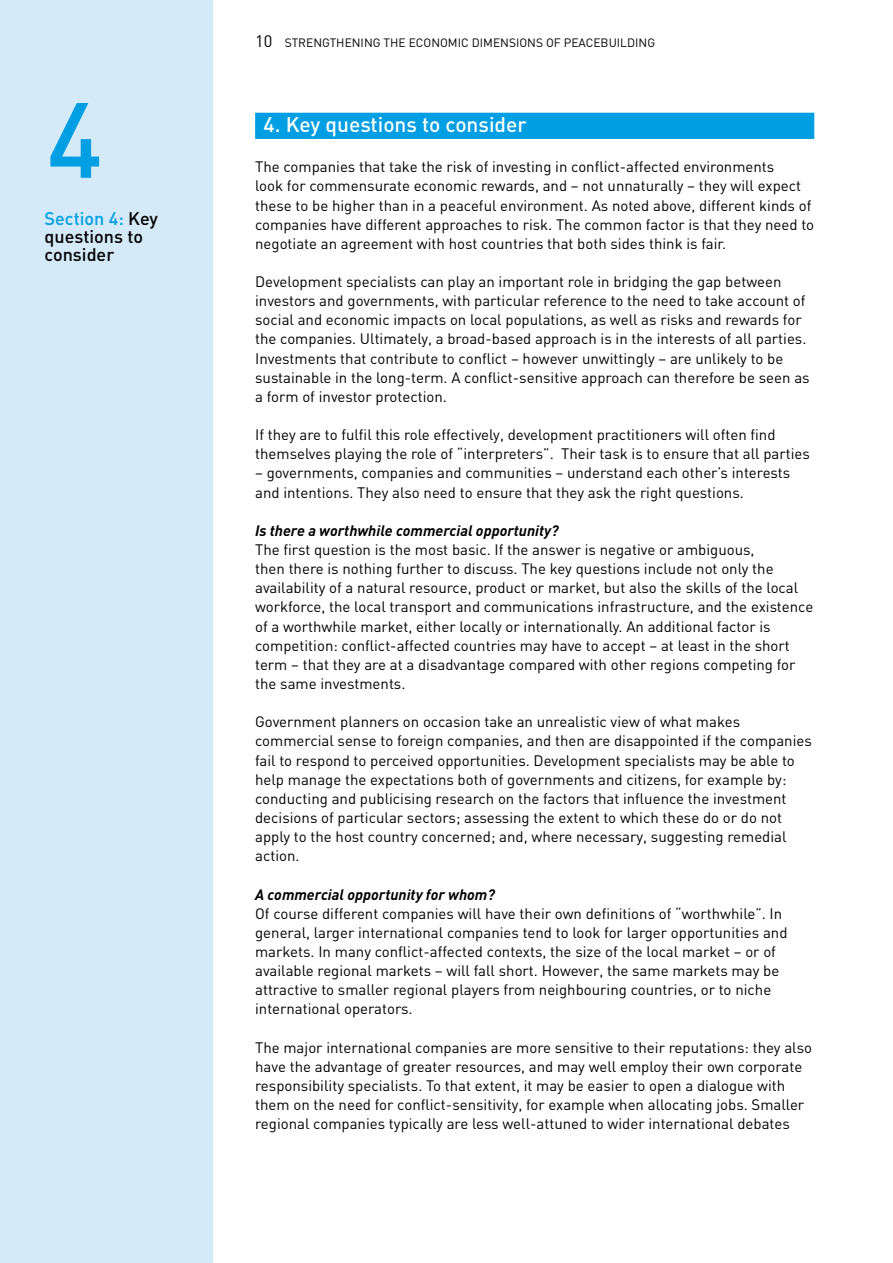
<style>
.page{position:relative;width:893px;height:1263px;background:#fff}
.page>*{position:absolute;margin:0;border:0;box-sizing:border-box;transform-origin:0 0}
.t1{font:500 105px "DIN";color:#009ee2}
.t2{font:500 21px "DIN";color:#fff}
.t3{font:500 18px/18px "DIN";color:#000}
.t4{font:15px/19.2px "DIN";color:#000}
.t5{font:italic 700 15px "DIN";color:#000}
.t6{font:12px "DIN";color:#000}
.s1{color:#009ee2}
.s2{font-size:16.5px}
</style>
<div class="page">
<div style="left:0;top:0;width:213px;height:1263px;background:#d4eaf9"></div>
<div style="left:255px;top:113px;width:559px;height:26px;background:#009ee2"></div>
<h1 class="t1" style="left:47px;top:73px;width:57px">4</h1>
<p class="t3" style="left:45px;top:209px;width:115px"><span class="s1">Section 4:</span> Key questions to consider</p>
<p class="t6" style="left:255px;top:36px;width:402px"><span class="s2">10</span> STRENGTHENING THE ECONOMIC DIMENSIONS OF PEACEBUILDING</p>
<h2 class="t2" style="left:264px;top:111px;width:265px">4. Key questions to consider</h2>
<p class="t4" style="left:255px;top:157px;width:561px">The companies that take the risk of investing in conflict-affected environments<br>look for commensurate economic rewards, and – not unnaturally – they will expect these to be higher than in a peaceful environment. As noted above, different kinds of companies have different approaches to risk. The common factor is that they need to negotiate an agreement with host countries that both sides think is fair.</p>
<p class="t4" style="left:255px;top:272px;width:556px">Development specialists can play an important role in bridging the gap between investors and governments, with particular reference to the need to take account of social and economic impacts on local populations, as well as risks and rewards for the companies. Ultimately, a broad-based approach is in the interests of all parties.<br>Investments that contribute to conflict – however unwittingly – are unlikely to be sustainable in the long-term. A conflict-sensitive approach can therefore be seen as a form of investor protection.</p>
<p class="t4" style="left:255px;top:425px;width:556px">If they are to fulfil this role effectively, development practitioners will often find themselves playing the role of “interpreters”. Their task is to ensure that all parties</p>
<p class="t4" style="left:255px;top:463px;width:537px">– governments, companies and communities – understand each other’s interests and intentions. They also need to ensure that they ask the right questions.</p>
<p class="t5" style="left:255px;top:521px;width:305px">Is there a worthwhile commercial opportunity?</p>
<p class="t4" style="left:255px;top:540px;width:560px">The first question is the most basic. If the answer is negative or ambiguous,<br>then there is nothing further to discuss. The key questions include not only the availability of a natural resource, product or market, but also the skills of the local workforce, the local transport and communications infrastructure, and the existence of a worthwhile market, either locally or internationally. An additional factor is competition: conflict-affected countries may have to accept – at least in the short term – that they are at a disadvantage compared with other regions competing for the same investments.</p>
<p class="t4" style="left:255px;top:712px;width:558px">Government planners on occasion take an unrealistic view of what makes commercial sense to foreign companies, and then are disappointed if the companies fail to respond to perceived opportunities. Development specialists may be able to help manage the expectations both of governments and citizens, for example by: conducting and publicising research on the factors that influence the investment decisions of particular sectors; assessing the extent to which these do or do not apply to the host country concerned; and, where necessary, suggesting remedial action.</p>
<p class="t5" style="left:255px;top:884px;width:241px">A commercial opportunity for whom?</p>
<p class="t4" style="left:255px;top:903px;width:534px">Of course different companies will have their own definitions of “worthwhile”. In general, larger international companies tend to look for larger opportunities and markets. In many conflict-affected contexts, the size of the local market – or of available regional markets – will fall short. However, the same markets may be attractive to smaller regional players from neighbouring countries, or to niche international operators.</p>
<p class="t4" style="left:255px;top:1037px;width:558px">The major international companies are more sensitive to their reputations: they also have the advantage of greater resources, and may well employ their own corporate responsibility specialists. To that extent, it may be easier to open a dialogue with them on the need for conflict-sensitivity, for example when allocating jobs. Smaller regional companies typically are less well-attuned to wider international debates</p>
</div>
